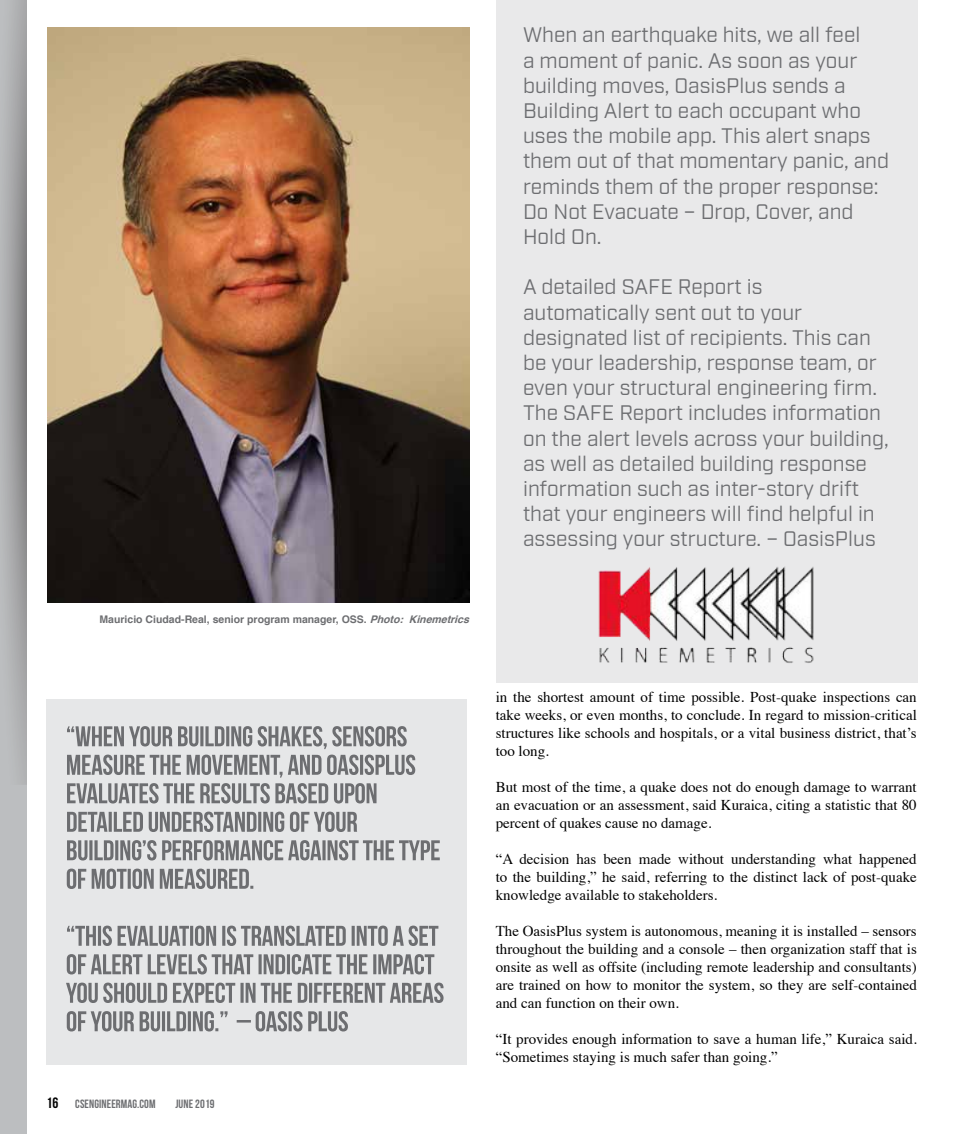
<style>
.page{position:relative;width:972px;height:1134px;background:#fff}
.page>*{position:absolute;margin:0;border:0;box-sizing:border-box;transform-origin:0 0}
.t1{font:21px/25.2px "Industry";color:#6d6e71}
.t2{font:15px/18px "Times";color:#000;text-align:justify}
.t3{font:12px "Bebas Neue";letter-spacing:.01em;color:#6d6e71}
.t4{font:700 10.5px "Helvetica";color:#6d6e71}
.s1{font-style:italic}
.s2{font-size:15px;color:#000}
</style>
<div class="page">
<div style="left:0;top:0;width:27px;height:1134px;background:#bcbec0"></div>
<svg style="left:3px;top:0;width:24px;height:784px"></svg>
<div style="left:496px;top:0;width:422px;height:682px;background:#e9e9ea"></div>
<img style="left:48px;top:27px;width:421px;height:576px">
<img style="left:599px;top:567px;width:215px;height:96px">
<div style="left:46px;top:699px;width:421px;height:365px;background:#e6e7e8"></div>
<svg style="left:67px;top:1011px;width:281px;height:21px"></svg>
<svg style="left:66px;top:983px;width:378px;height:20px"></svg>
<svg style="left:67px;top:954px;width:367px;height:21px"></svg>
<svg style="left:67px;top:926px;width:371px;height:20px"></svg>
<svg style="left:67px;top:869px;width:186px;height:20px"></svg>
<svg style="left:67px;top:840px;width:373px;height:21px"></svg>
<svg style="left:67px;top:812px;width:290px;height:20px"></svg>
<svg style="left:67px;top:755px;width:348px;height:49px"></svg>
<svg style="left:67px;top:726px;width:340px;height:23px"></svg>
<p class="t4" style="left:100px;top:611px;width:375px">Mauricio Ciudad-Real, senior program manager, OSS. <span class="s1">Photo: Kinemetrics</span></p>
<p class="t1" style="left:523px;top:23px;width:368px">When an earthquake hits, we all feel<br>a moment of panic. As soon as your building moves, OasisPlus sends a<br>Building Alert to each occupant who uses the mobile app. This alert snaps them out of that momentary panic, and reminds them of the proper response:<br>Do Not Evacuate – Drop, Cover, and<br>Hold On.</p>
<p class="t1" style="left:523px;top:275px;width:367px">A detailed SAFE Report is automatically sent out to your designated list of recipients. This can be your leadership, response team, or even your structural engineering firm.<br>The SAFE Report includes information on the alert levels across your building, as well as detailed building response information such as inter-story drift that your engineers will find helpful in assessing your structure. – OasisPlus</p>
<p class="t3" style="left:46px;top:1097px;width:111px"><span class="s2">16</span> CSENGINEERMAG.COM</p>
<p class="t3" style="left:175px;top:1097px;width:41px">JUNE 2019</p>
<p class="t2" style="left:496px;top:687px;width:423px">in the shortest amount of time possible. Post-quake inspections can take weeks, or even months, to conclude. In regard to mission-critical structures like schools and hospitals, or a vital business district, that’s too long.</p>
<p class="t2" style="left:496px;top:777px;width:423px">But most of the time, a quake does not do enough damage to warrant an evacuation or an assessment, said Kuraica, citing a statistic that 80 percent of quakes cause no damage.</p>
<p class="t2" style="left:496px;top:849px;width:423px">“A decision has been made without understanding what happened to the building,” he said, referring to the distinct lack of post-quake knowledge available to stakeholders.</p>
<p class="t2" style="left:496px;top:921px;width:423px">The OasisPlus system is autonomous, meaning it is installed – sensors throughout the building and a console – then organization staff that is onsite as well as offsite (including remote leadership and consultants) are trained on how to monitor the system, so they are self-contained and can function on their own.</p>
<p class="t2" style="left:496px;top:1029px;width:423px">“It provides enough information to save a human life,” Kuraica said. “Sometimes staying is much safer than going.”</p>
</div>
